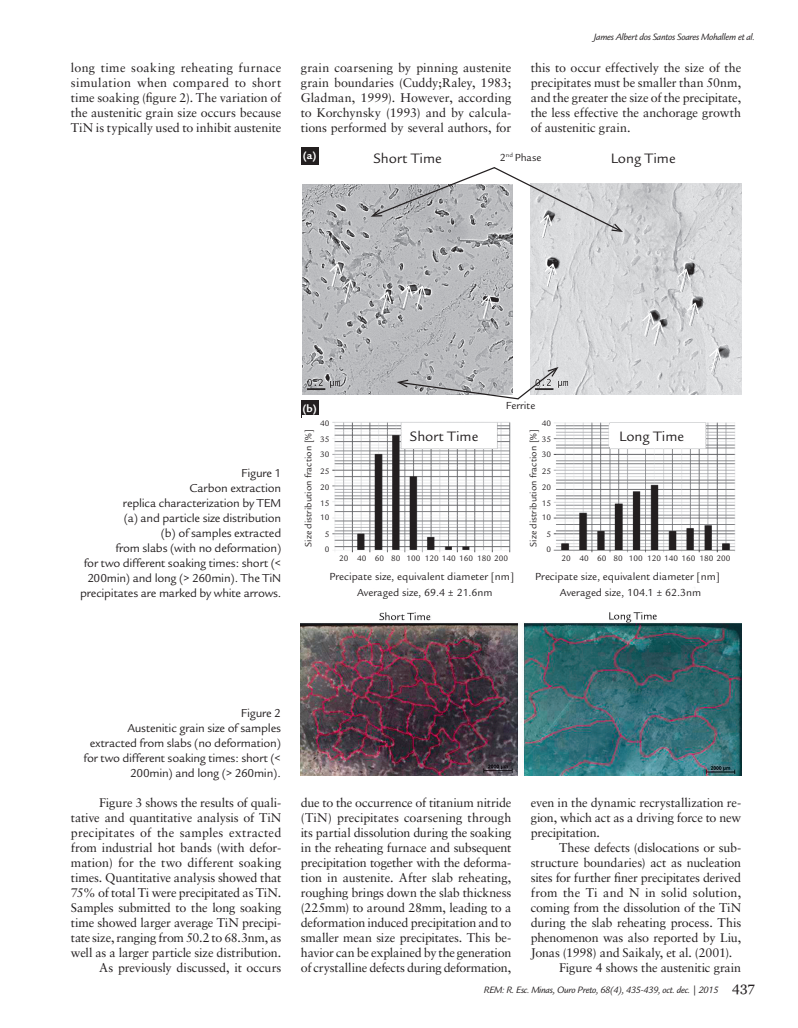
<style>
.page{position:relative;width:798px;height:1028px;background:#fff}
.page>*{position:absolute;margin:0;border:0;box-sizing:border-box;transform-origin:0 0}
.t1{font:14.88px "Legacy Sans";color:#231f20}
.t2{font:13.75px "Georgia";color:#231f20}
.Texto_-_EN{font:12.5px/15px "Sabon LT Std";letter-spacing:-.01em;color:#231f20;text-align:justify}
.Legenda{font:12.5px/15px "Legacy Sans";letter-spacing:-.015em;color:#231f20;text-align:center}
.legenda_PT{font:700 11.25px "Legacy Sans";color:#fff}
.t3{font:11.12px "Legacy Sans";color:#231f20}
.t4{font:italic 10px "Legacy Sans";letter-spacing:-.025em;color:#231f20}
.t5{font:9.88px "Legacy Sans";color:#231f20}
.t6{font:8.62px/16.1px "Legacy Sans";color:#231f20}
</style>
<div class="page">
<img style="left:301px;top:612px;width:440px;height:163px">
<div style="left:301px;top:147px;width:17px;height:18px;background:#231f20"></div>
<div style="left:301px;top:400px;width:17px;height:17px;background:#231f20"></div>
<img style="left:303px;top:184px;width:209px;height:210px">
<img style="left:530px;top:184px;width:211px;height:210px">
<img style="left:303px;top:415px;width:433px;height:173px">
<svg style="left:396px;top:367px;width:162px;height:33px"></svg>
<svg style="left:329px;top:263px;width:25px;height:41px"></svg>
<svg style="left:379px;top:291px;width:12px;height:25px"></svg>
<svg style="left:400px;top:285px;width:26px;height:25px"></svg>
<svg style="left:480px;top:295px;width:13px;height:25px"></svg>
<svg style="left:544px;top:263px;width:12px;height:25px"></svg>
<svg style="left:677px;top:269px;width:12px;height:24px"></svg>
<svg style="left:686px;top:302px;width:12px;height:25px"></svg>
<svg style="left:708px;top:348px;width:13px;height:25px"></svg>
<svg style="left:642px;top:313px;width:21px;height:33px"></svg>
<svg style="left:370px;top:167px;width:252px;height:72px"></svg>
<p class="t4" style="left:593px;top:32px;width:163px">James Albert dos Santos Soares Mohallem et al.</p>
<p class="Texto_-_EN" style="left:71px;top:60px;width:212px">long time soaking reheating furnace simulation when compared to short time soaking (figure 2). The variation of the austenitic grain size occurs because TiN is typically used to inhibit austenite</p>
<p class="Texto_-_EN" style="left:301px;top:60px;width:212px">grain coarsening by pinning austenite grain boundaries (Cuddy;Raley, 1983; Gladman, 1999). However, according to Korchynsky (1993) and by calcula&shy;tions performed by several authors, for</p>
<p class="Texto_-_EN" style="left:530px;top:60px;width:212px">this to occur effectively the size of the precipitates must be smaller than 50nm, and the greater the size of the precipitate, the less effective the anchorage growth of austenitic grain.</p>
<p class="legenda_PT" style="left:303px;top:149px;width:15px">(a)</p>
<p class="t3" style="left:500px;top:151px;width:43px">2<sup>nd</sup> Phase</p>
<p class="t1" style="left:373px;top:150px;width:70px">Short Time</p>
<p class="t1" style="left:610px;top:150px;width:66px">Long Time</p>
<p class="Legenda" style="left:241px;top:465px;width:41px">Figure 1</p>
<p class="Legenda" style="left:189px;top:480px;width:93px">Carbon extraction</p>
<p class="Legenda" style="left:123px;top:495px;width:160px">replica characterization by TEM</p>
<p class="Legenda" style="left:124px;top:510px;width:159px">(a) and particle size distribution</p>
<p class="Legenda" style="left:161px;top:525px;width:122px">(b) of samples extracted</p>
<p class="Legenda" style="left:115px;top:540px;width:167px">from slabs (with no deformation)</p>
<p class="Legenda" style="left:80px;top:555px;width:203px">for two different soaking times: short (&lt;<br>200min) and long (&gt; 260min). The TiN precipitates are marked by white arrows.</p>
<p class="legenda_PT" style="left:302px;top:401px;width:16px">(b)</p>
<p class="t3" style="left:506px;top:399px;width:31px">Ferrite</p>
<p class="t6" style="left:320px;top:415px;width:11px;line-height:16.5px">40<br>35</p>
<p class="t6" style="left:320px;top:446px;width:11px;text-align:justify">30<br>25<br>20<br>15</p>
<p class="t6" style="left:320px;top:509px;width:11px;line-height:17px;text-align:center">10<br>5</p>
<p class="t6" style="left:324px;top:541px;width:6px">0</p>
<p class="t6" style="left:541px;top:415px;width:11px;line-height:16.5px">40<br>35</p>
<p class="t6" style="left:541px;top:446px;width:11px;text-align:justify">30<br>25<br>20<br>15</p>
<p class="t6" style="left:541px;top:509px;width:11px;line-height:17px;text-align:center">10<br>5</p>
<p class="t6" style="left:546px;top:541px;width:6px">0</p>
<p class="t5" style="left:302px;top:546px;width:119px;rotate:-90deg">Size distribution fraction [%]</p>
<p class="t5" style="left:527px;top:546px;width:119px;rotate:-90deg">Size distribution fraction [%]</p>
<p class="t1" style="left:410px;top:428px;width:70px">Short Time</p>
<p class="t1" style="left:619px;top:428px;width:66px">Long Time</p>
<p class="t6" style="left:339px;top:550px;width:170px">20 40 60 80 100 120 140 160 180 200</p>
<p class="t6" style="left:561px;top:550px;width:170px">20 40 60 80 100 120 140 160 180 200</p>
<p class="t3" style="left:329px;top:570px;width:186px">Precipate size, equivalent diameter [nm]</p>
<p class="t3" style="left:535px;top:570px;width:186px">Precipate size, equivalent diameter [nm]</p>
<p class="t3" style="left:357px;top:586px;width:137px">Averaged size, 69.4 ± 21.6nm</p>
<p class="t3" style="left:559px;top:586px;width:143px">Averaged size, 104.1 ± 62.3nm</p>
<p class="Legenda" style="left:241px;top:705px;width:41px">Figure 2</p>
<p class="Legenda" style="left:127px;top:720px;width:155px">Austenitic grain size of samples</p>
<p class="Legenda" style="left:83px;top:735px;width:199px;text-align:right">extracted from slabs (no deformation) for two different soaking times: short (&lt;<br>200min) and long (&gt; 260min).</p>
<p class="Texto_-_EN" style="left:71px;top:795px;width:212px;text-indent:28px">Figure 3 shows the results of quali&shy;tative and quantitative analysis of TiN precipitates of the samples extracted from industrial hot bands (with defor&shy;mation) for the two different soaking times. Quantitative analysis showed that 75% of total Ti were precipitated as TiN.<br>Samples submitted to the long soaking time showed larger average TiN precipi&shy;tate size, ranging from 50.2 to 68.3nm, as well as a larger particle size distribution.</p>
<p class="Texto_-_EN" style="left:99px;top:960px;width:183px">As previously discussed, it occurs</p>
<p class="Texto_-_EN" style="left:301px;top:795px;width:212px">due to the occurrence of titanium nitride (TiN) precipitates coarsening through its partial dissolution during the soaking in the reheating furnace and subsequent precipitation together with the deforma&shy;tion in austenite. After slab reheating, roughing brings down the slab thickness (225mm) to around 28mm, leading to a deformation induced precipitation and to smaller mean size precipitates. This be&shy;havior can be explained by the generation of crystalline defects during deformation,</p>
<p class="Texto_-_EN" style="left:530px;top:795px;width:212px">even in the dynamic recrystallization re&shy;gion, which act as a driving force to new precipitation.</p>
<p class="Texto_-_EN" style="left:530px;top:840px;width:212px;text-indent:28px">These defects (dislocations or sub&shy;structure boundaries) act as nucleation sites for further finer precipitates derived from the Ti and N in solid solution, coming from the dissolution of the TiN during the slab reheating process. This phenomenon was also reported by Liu, Jonas (1998) and Saikaly, et al. (2001).</p>
<p class="Texto_-_EN" style="left:559px;top:960px;width:183px">Figure 4 shows the austenitic grain</p>
<p class="t4" style="left:484px;top:984px;width:236px">REM: R. Esc. Minas, Ouro Preto, 68(4), 435-439, oct. dec. | 2015</p>
<p class="t2" style="left:732px;top:979px;width:24px">437</p>
</div>
